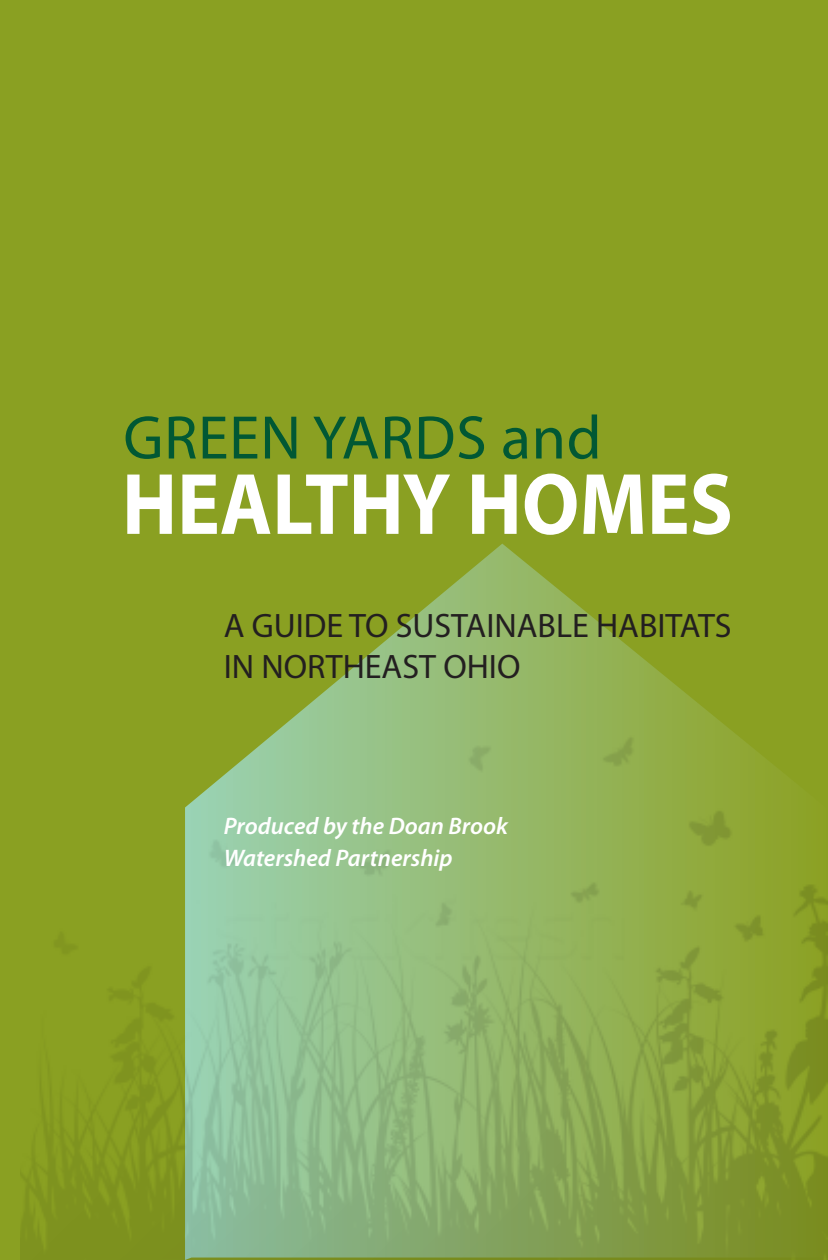
<style>
.page{position:relative;width:828px;height:1260px;background:#8aa022}
.page>*{position:absolute;margin:0;border:0;box-sizing:border-box;transform-origin:0 0}
.t1{font:700 88px "Myriad Pro";color:#fff;scale:.91 1}
.t2{font:62px "Myriad Pro";letter-spacing:.01em;color:#015834}
.t3{font:34px/40.8px "Myriad Pro";color:#231f20}
.t4{font:italic 600 24px/32px "Myriad Pro";color:#fff}
</style>
<div class="page">
<svg style="left:426px;top:544px;width:154px;height:63px"></svg>
<img style="left:20px;top:607px;width:808px;height:653px">
<h2 class="t2" style="left:123px;top:399px;width:480px">GREEN YARDS and</h2>
<h1 class="t1" style="left:122px;top:447px;width:673px">HEALTHY HOMES</h1>
<h3 class="t3" style="left:224px;top:605px;width:509px">A GUIDE TO SUSTAINABLE HABITATS<br>IN NORTHEAST OHIO</h3>
<p class="t4" style="left:224px;top:810px;width:286px">Produced by the Doan Brook<br>Watershed Partnership</p>
</div>
